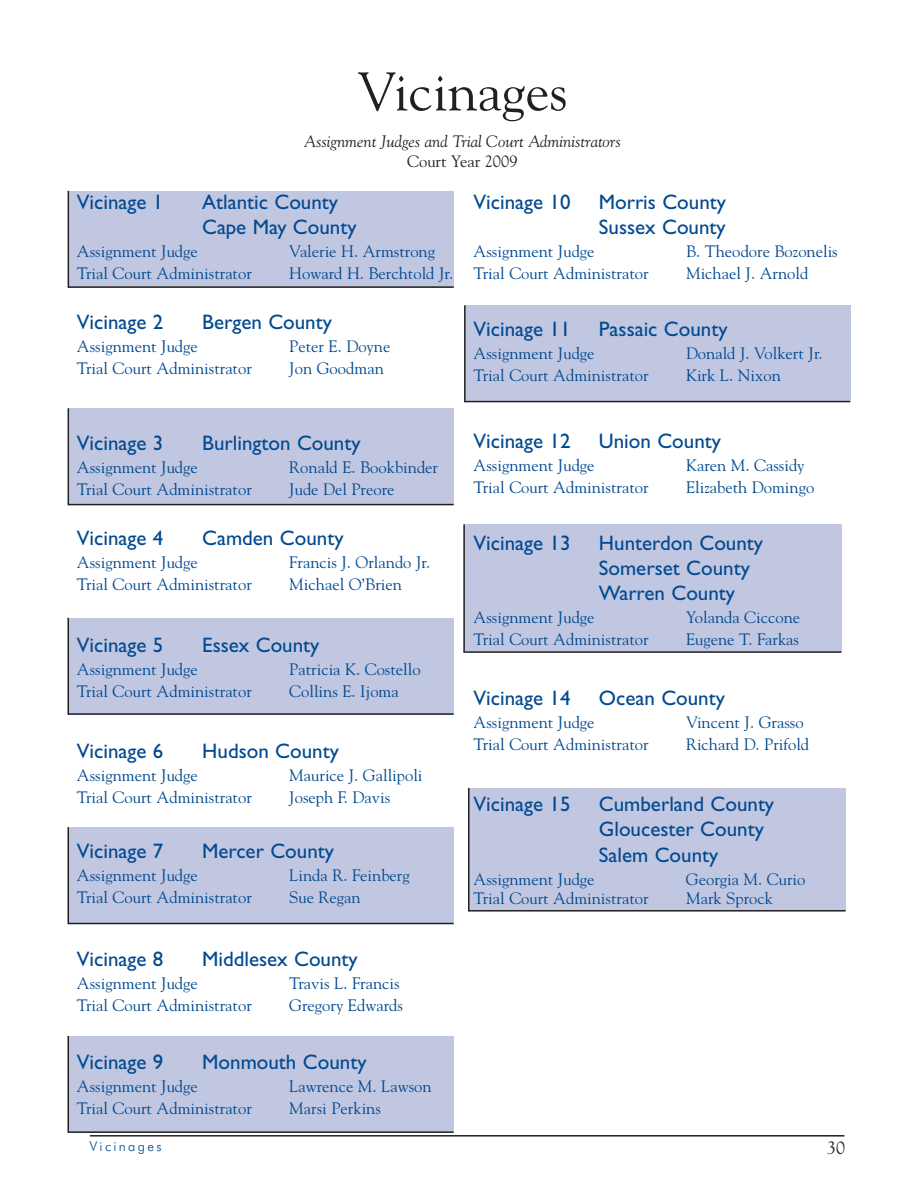
<style>
.page{position:relative;width:918px;height:1188px;background:#fff}
.page>*{position:absolute;margin:0;border:0;box-sizing:border-box;transform-origin:0 0}
.t1{font:54px "Goudy";color:#231f20}
.t2{font:21px/25.2px "Gill Sans";color:#014990}
.t3{font:18px "Goudy";color:#231f20}
.t4{font:16.5px "Goudy";color:#014990}
.t5{font:italic 16.5px "Goudy";color:#231f20}
.t6{font:16.5px "Goudy";color:#231f20}
.t7{font:300 13.5px "Futura BT";letter-spacing:.175em;color:#014990}
</style>
<div class="page">
<hr style="left:90px;top:1135px;width:754px;height:2px;background:#231f20">
<div style="left:465px;top:305px;width:385px;height:97px;background:#c1c7e1"></div>
<hr style="left:464px;top:305px;width:2px;height:97px;background:#231f20">
<hr style="left:465px;top:401px;width:385px;height:1px;background:#231f20">
<div style="left:464px;top:525px;width:377px;height:127px;background:#c1c7e1"></div>
<div style="left:469px;top:788px;width:377px;height:123px;background:#c1c7e1"></div>
<div style="left:68px;top:191px;width:386px;height:97px;background:#c1c7e1"></div>
<hr style="left:68px;top:191px;width:1px;height:97px;background:#231f20">
<hr style="left:68px;top:286px;width:386px;height:2px;background:#231f20">
<hr style="left:463px;top:524px;width:2px;height:128px;background:#231f20">
<hr style="left:463px;top:651px;width:378px;height:2px;background:#231f20">
<hr style="left:468px;top:788px;width:2px;height:123px;background:#231f20">
<hr style="left:469px;top:910px;width:377px;height:2px;background:#231f20">
<div style="left:68px;top:408px;width:386px;height:97px;background:#c1c7e1"></div>
<hr style="left:68px;top:408px;width:1px;height:97px;background:#231f20">
<hr style="left:68px;top:504px;width:386px;height:1px;background:#231f20">
<div style="left:68px;top:618px;width:386px;height:97px;background:#c1c7e1"></div>
<hr style="left:68px;top:618px;width:1px;height:97px;background:#231f20">
<hr style="left:68px;top:713px;width:386px;height:2px;background:#231f20">
<div style="left:68px;top:827px;width:386px;height:97px;background:#c1c7e1"></div>
<hr style="left:68px;top:827px;width:1px;height:97px;background:#231f20">
<hr style="left:68px;top:923px;width:386px;height:1px;background:#231f20">
<div style="left:68px;top:1036px;width:386px;height:97px;background:#c1c7e1"></div>
<hr style="left:68px;top:1036px;width:1px;height:97px;background:#231f20">
<hr style="left:68px;top:1131px;width:386px;height:2px;background:#231f20">
<h1 class="t1" style="left:358px;top:60px;width:211px">Vicinages</h1>
<p class="t5" style="left:304px;top:132px;width:318px">Assignment Judges and Trial Court Administrators</p>
<p class="t6" style="left:407px;top:152px;width:112px">Court Year 2009</p>
<p class="t2" style="left:77px;top:191px;width:88px">Vicinage 1</p>
<p class="t2" style="left:202px;top:191px;width:156px">Atlantic County<br>Cape May County</p>
<p class="t4" style="left:77px;top:242px;width:122px">Assignment Judge</p>
<p class="t4" style="left:289px;top:242px;width:147px">Valerie H. Armstrong</p>
<p class="t4" style="left:77px;top:264px;width:176px">Trial Court Administrator</p>
<p class="t4" style="left:289px;top:264px;width:165px">Howard H. Berchtold Jr.</p>
<p class="t2" style="left:77px;top:312px;width:88px">Vicinage 2</p>
<p class="t2" style="left:202px;top:312px;width:131px">Bergen County</p>
<p class="t4" style="left:77px;top:337px;width:122px">Assignment Judge</p>
<p class="t4" style="left:289px;top:337px;width:103px">Peter E. Doyne</p>
<p class="t4" style="left:77px;top:359px;width:176px">Trial Court Administrator</p>
<p class="t4" style="left:289px;top:359px;width:96px">Jon Goodman</p>
<p class="t2" style="left:77px;top:432px;width:88px">Vicinage 3</p>
<p class="t2" style="left:202px;top:432px;width:160px">Burlington County</p>
<p class="t4" style="left:77px;top:458px;width:122px">Assignment Judge</p>
<p class="t4" style="left:289px;top:458px;width:150px">Ronald E. Bookbinder</p>
<p class="t4" style="left:77px;top:480px;width:176px">Trial Court Administrator</p>
<p class="t4" style="left:289px;top:480px;width:107px">Jude Del Preore</p>
<p class="t2" style="left:77px;top:528px;width:88px">Vicinage 4</p>
<p class="t2" style="left:202px;top:528px;width:143px">Camden County</p>
<p class="t4" style="left:77px;top:553px;width:122px">Assignment Judge</p>
<p class="t4" style="left:289px;top:553px;width:142px">Francis J. Orlando Jr.</p>
<p class="t4" style="left:77px;top:575px;width:176px">Trial Court Administrator</p>
<p class="t4" style="left:289px;top:575px;width:114px">Michael O’Brien</p>
<p class="t2" style="left:77px;top:634px;width:88px">Vicinage 5</p>
<p class="t2" style="left:202px;top:634px;width:119px">Essex County</p>
<p class="t4" style="left:77px;top:659px;width:122px">Assignment Judge</p>
<p class="t4" style="left:289px;top:659px;width:133px">Patricia K. Costello</p>
<p class="t4" style="left:77px;top:681px;width:176px">Trial Court Administrator</p>
<p class="t4" style="left:289px;top:681px;width:111px">Collins E. Ijoma</p>
<p class="t2" style="left:77px;top:740px;width:88px">Vicinage 6</p>
<p class="t2" style="left:202px;top:740px;width:138px">Hudson County</p>
<p class="t4" style="left:77px;top:765px;width:122px">Assignment Judge</p>
<p class="t4" style="left:289px;top:765px;width:135px">Maurice J. Gallipoli</p>
<p class="t4" style="left:77px;top:787px;width:176px">Trial Court Administrator</p>
<p class="t4" style="left:289px;top:787px;width:102px">Joseph F. Davis</p>
<p class="t2" style="left:77px;top:840px;width:88px">Vicinage 7</p>
<p class="t2" style="left:202px;top:840px;width:133px">Mercer County</p>
<p class="t4" style="left:77px;top:866px;width:122px">Assignment Judge</p>
<p class="t4" style="left:289px;top:866px;width:122px">Linda R. Feinberg</p>
<p class="t4" style="left:77px;top:888px;width:176px">Trial Court Administrator</p>
<p class="t4" style="left:289px;top:888px;width:73px">Sue Regan</p>
<p class="t2" style="left:77px;top:948px;width:88px">Vicinage 8</p>
<p class="t2" style="left:202px;top:948px;width:157px">Middlesex County</p>
<p class="t4" style="left:77px;top:974px;width:122px">Assignment Judge</p>
<p class="t4" style="left:289px;top:974px;width:112px">Travis L. Francis</p>
<p class="t4" style="left:77px;top:996px;width:176px">Trial Court Administrator</p>
<p class="t4" style="left:289px;top:996px;width:115px">Gregory Edwards</p>
<p class="t2" style="left:77px;top:1052px;width:88px">Vicinage 9</p>
<p class="t2" style="left:202px;top:1052px;width:166px">Monmouth County</p>
<p class="t4" style="left:77px;top:1077px;width:122px">Assignment Judge</p>
<p class="t4" style="left:289px;top:1077px;width:144px">Lawrence M. Lawson</p>
<p class="t4" style="left:77px;top:1099px;width:176px">Trial Court Administrator</p>
<p class="t4" style="left:289px;top:1099px;width:93px">Marsi Perkins</p>
<p class="t2" style="left:474px;top:191px;width:98px">Vicinage 10</p>
<p class="t2" style="left:599px;top:191px;width:129px">Morris County<br>Sussex County</p>
<p class="t4" style="left:474px;top:242px;width:122px">Assignment Judge</p>
<p class="t4" style="left:686px;top:242px;width:153px">B. Theodore Bozonelis</p>
<p class="t4" style="left:474px;top:264px;width:176px">Trial Court Administrator</p>
<p class="t4" style="left:686px;top:264px;width:124px">Michael J. Arnold</p>
<p class="t2" style="left:474px;top:318px;width:98px">Vicinage 11</p>
<p class="t2" style="left:599px;top:318px;width:130px">Passaic County</p>
<p class="t4" style="left:474px;top:343px;width:122px">Assignment Judge</p>
<p class="t4" style="left:686px;top:343px;width:138px">Donald J. Volkert Jr.</p>
<p class="t4" style="left:474px;top:365px;width:176px">Trial Court Administrator</p>
<p class="t4" style="left:686px;top:365px;width:96px">Kirk L. Nixon</p>
<p class="t2" style="left:474px;top:430px;width:98px">Vicinage 12</p>
<p class="t2" style="left:599px;top:430px;width:124px">Union County</p>
<p class="t4" style="left:474px;top:456px;width:122px">Assignment Judge</p>
<p class="t4" style="left:686px;top:456px;width:120px">Karen M. Cassidy</p>
<p class="t4" style="left:474px;top:478px;width:176px">Trial Court Administrator</p>
<p class="t4" style="left:686px;top:478px;width:130px">Elizabeth Domingo</p>
<p class="t2" style="left:474px;top:532px;width:98px">Vicinage 13</p>
<p class="t2" style="left:599px;top:532px;width:166px">Hunterdon County<br>Somerset County<br>Warren County</p>
<p class="t4" style="left:474px;top:608px;width:122px">Assignment Judge</p>
<p class="t4" style="left:686px;top:608px;width:116px">Yolanda Ciccone</p>
<p class="t4" style="left:474px;top:630px;width:176px">Trial Court Administrator</p>
<p class="t4" style="left:686px;top:630px;width:115px">Eugene T. Farkas</p>
<p class="t2" style="left:474px;top:687px;width:98px">Vicinage 14</p>
<p class="t2" style="left:599px;top:687px;width:128px">Ocean County</p>
<p class="t4" style="left:474px;top:713px;width:122px">Assignment Judge</p>
<p class="t4" style="left:686px;top:713px;width:119px">Vincent J. Grasso</p>
<p class="t4" style="left:474px;top:735px;width:176px">Trial Court Administrator</p>
<p class="t4" style="left:686px;top:735px;width:125px">Richard D. Prifold</p>
<p class="t2" style="left:474px;top:794px;width:98px">Vicinage 15</p>
<p class="t2" style="left:599px;top:794px;width:177px">Cumberland County<br>Gloucester County<br>Salem County</p>
<p class="t4" style="left:474px;top:869px;width:122px">Assignment Judge</p>
<p class="t4" style="left:686px;top:869px;width:121px">Georgia M. Curio</p>
<p class="t4" style="left:474px;top:889px;width:176px">Trial Court Administrator</p>
<p class="t4" style="left:686px;top:889px;width:89px">Mark Sprock</p>
<p class="t7" style="left:90px;top:1141px;width:73px">Vicinages</p>
<p class="t3" style="left:827px;top:1137px;width:19px">30</p>
</div>
